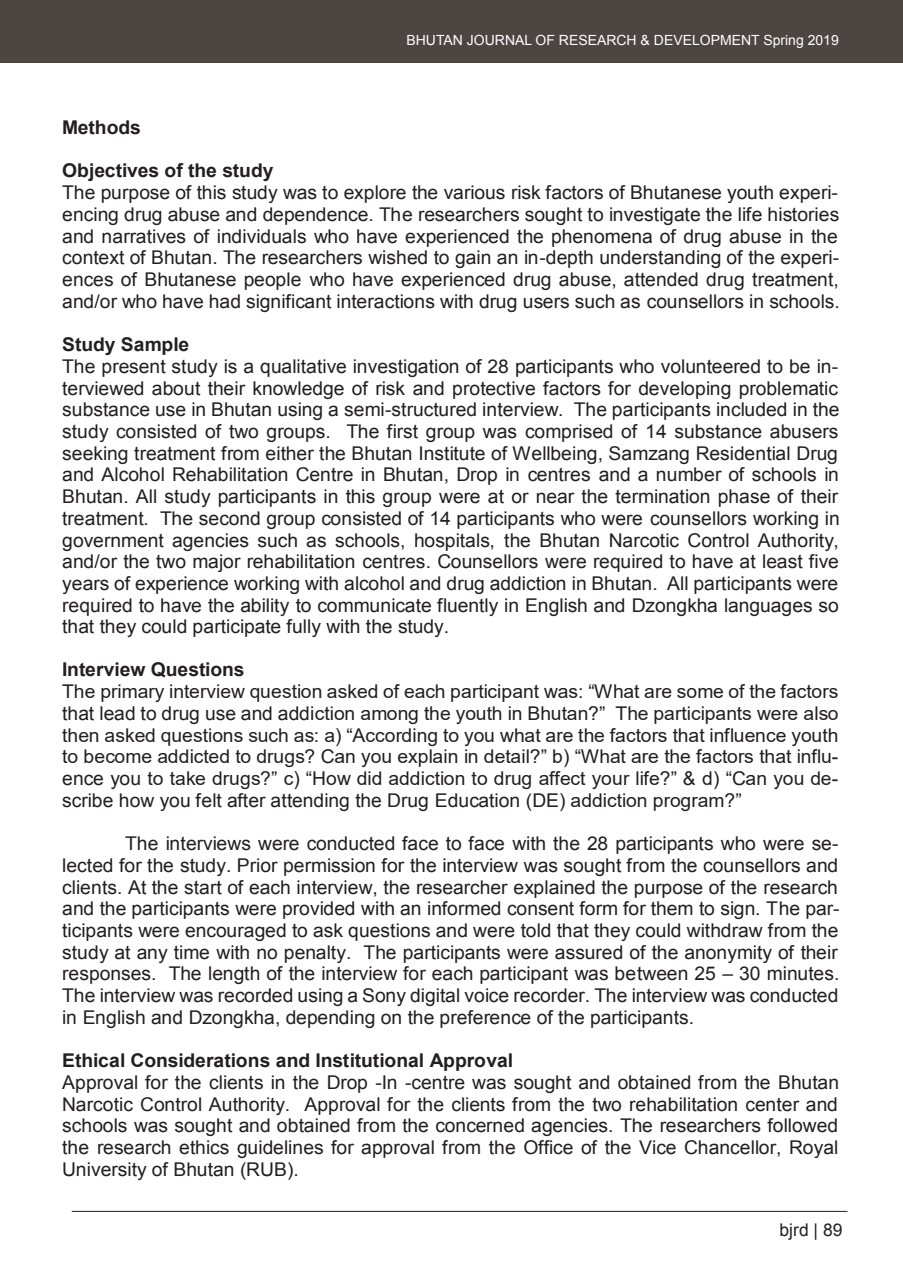
<style>
.page{position:relative;width:903px;height:1275px;background:#fff}
.page>*{position:absolute;margin:0;border:0;box-sizing:border-box;transform-origin:0 0}
.t1{font:18.9px/21.7px "Arial";color:#231f20;text-align:justify}
.t2{font:18.9px/21.7px "Arial";letter-spacing:.005em;color:#231f20;text-align:justify}
.t3{font:700 18.9px "Arial";color:#231f20}
.t4{font:17.5px "Arial";color:#231f20}
.t5{font:14px "Arial";color:#fff}
.s1{font-style:inherit}
</style>
<div class="page">
<div style="left:1px;top:1px;width:901px;height:62px;background:#4d4542"></div>
<hr style="left:72px;top:1211px;width:775px;height:1px;background:#231f20">
<hr style="left:0;top:1px;width:1px;height:62px;background:#4d4542">
<p class="t5" style="left:406px;top:31px;width:434px">BHUTAN JOURNAL OF RESEARCH &amp; DEVELOPMENT Spring 2019</p>
<p class="t3" style="left:62px;top:114px;width:80px">Methods</p>
<p class="t3" style="left:62px;top:158px;width:213px">Objectives of the study</p>
<p class="t1" style="left:62px;top:182px;width:779px">The purpose of this study was to explore the various risk factors of Bhutanese youth experi&shy;encing drug abuse and dependence. The researchers sought to investigate the life histories and narratives of individuals who have experienced the phenomena of drug abuse in the context of Bhutan. The researchers wished to gain an in-depth understanding of the experi&shy;ences of Bhutanese people who have experienced drug abuse, attended drug treatment, and/or who have had significant interactions with drug users such as counsellors in schools.</p>
<p class="t3" style="left:62px;top:331px;width:129px">Study Sample</p>
<p class="t1" style="left:62px;top:355px;width:779px">The present study is a qualitative investigation of 28 participants who volunteered to be in&shy;terviewed about their knowledge of risk and protective factors for developing problematic substance use in Bhutan using a semi-structured interview. The participants included in the study consisted of two groups. The first group was comprised of 14 substance abusers seeking treatment from either the Bhutan Institute of Wellbeing, Samzang Residential Drug and Alcohol Rehabilitation Centre in Bhutan, Drop in centres and a number of schools in Bhutan. All study participants in this group were at or near the termination phase of their treatment. The second group consisted of 14 participants who were counsellors working in government agencies such as schools, hospitals, the Bhutan Narcotic Control Authority, and/or the two major rehabilitation centres. Counsellors were required to have at least five years of experience working with alcohol and drug addiction in Bhutan. All participants were required to have the ability to communicate fluently in English and Dzongkha languages so that they could participate fully with the study.</p>
<p class="t3" style="left:62px;top:657px;width:184px">Interview Questions</p>
<p class="t2" style="left:62px;top:681px;width:778px">The primary interview question asked of each participant was: “What are some of the factors <span class="s1">that lead to drug use and addi</span>ction among the youth in Bhutan?” The participants were also then asked questions such as: a) “According to you what are the factors that influence youth to become addicted to drugs? Can you explain in detail?” b) “What are the factors that influ&shy;<span class="s1">ence you</span> to take drugs?” c) “How did addiction to drug affect your life?” &amp; d) “Can you de&shy;<span class="s1">scribe how you felt after attending the Drug Education (</span>DE) addiction program?”</p>
<p class="t1" style="left:62px;top:833px;width:779px;text-indent:63px">The interviews were conducted face to face with the 28 participants who were se&shy;lected for the study. Prior permission for the interview was sought from the counsellors and clients. At the start of each interview, the researcher explained the purpose of the research and the participants were provided with an informed consent form for them to sign. The par&shy;ticipants were encouraged to ask questions and were told that they could withdraw from the study at any time with no penalty. The participants were assured of the anonymity of their responses. The length of the interview for each participant was between 25 <span class="s1">–</span> 30 minutes.<br>The interview was recorded using a Sony digital voice recorder. The interview was conducted in English and Dzongkha, depending on the preference of the participants.</p>
<p class="t3" style="left:62px;top:1048px;width:453px">Ethical Considerations and Institutional Approval</p>
<p class="t1" style="left:62px;top:1071px;width:778px">Approval for the clients in the Drop -In -centre was sought and obtained from the Bhutan Narcotic Control Authority. Approval for the clients from the two rehabilitation center and schools was sought and obtained from the concerned agencies. The researchers followed the research ethics guidelines for approval from the Office of the Vice Chancellor, Royal University of Bhutan (RUB).</p>
<p class="t4" style="left:779px;top:1218px;width:64px">bjrd | 89</p>
</div>
